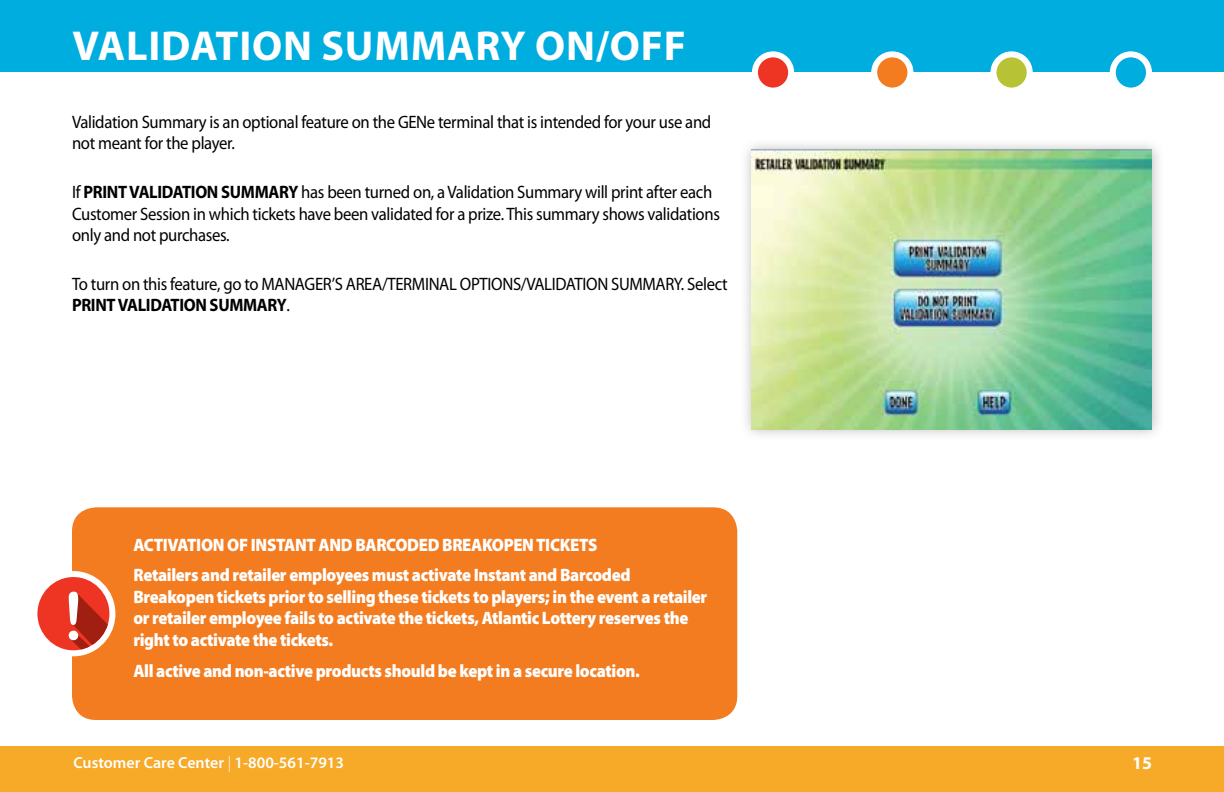
<style>
.page{position:relative;width:1224px;height:792px;background:#fff}
.page>*{position:absolute;margin:0;border:0;box-sizing:border-box;transform-origin:0 0}
.t1{font:700 42px "Myriad Pro";letter-spacing:.02em;color:#fff}
.t2{font:18px/21.6px "Myriad Pro";letter-spacing:-.02em;color:#000;scale:.93 1}
.t3{font:900 18px/21.6px "Myriad Pro";letter-spacing:-.02em;color:#fff;scale:.93 1}
.t4{font:700 18px "Myriad Pro";color:#fff}
.t5{font:600 16px "Myriad Pro";color:#fff}
.s1{font-weight:700}
.s2{font-weight:300}
</style>
<div class="page">
<div style="left:0;top:746px;width:1224px;height:46px;background:#f7a928"></div>
<div style="left:0;top:0;width:1224px;height:72px;background:#00addf"></div>
<svg style="left:755px;top:54px;width:36px;height:37px"></svg>
<div style="left:752px;top:51px;width:42px;height:43px;border:6px solid #fff;border-radius:50%"></div>
<svg style="left:993px;top:54px;width:37px;height:37px"></svg>
<div style="left:990px;top:51px;width:43px;height:43px;border:6px solid #fff;border-radius:50%"></div>
<svg style="left:1113px;top:54px;width:36px;height:37px"></svg>
<div style="left:1110px;top:51px;width:42px;height:43px;border:6px solid #fff;border-radius:50%"></div>
<svg style="left:874px;top:54px;width:36px;height:37px"></svg>
<div style="left:871px;top:51px;width:42px;height:43px;border:6px solid #fff;border-radius:50%"></div>
<div style="left:72px;top:507px;width:665px;height:213px;background:#f47c20;border-radius:24px"></div>
<div style="left:739px;top:137px;width:426px;height:305px;background:#000;opacity:.27"></div>
<img style="left:752px;top:150px;width:400px;height:279px">
<svg style="left:37px;top:571px;width:79px;height:86px"></svg>
<h1 class="t1" style="left:72px;top:23px;width:615px">VALIDATION SUMMARY ON/OFF</h1>
<p class="t2" style="left:72px;top:111px;width:689px">Validation Summary is an optional feature on the GENe terminal that is intended for your use and not meant for the player.</p>
<p class="t2" style="left:72px;top:181px;width:698px">If <span class="s1">PRINT VALIDATION SUMMARY</span> has been turned on, a Validation Summary will print after each<br>Customer Session in which tickets have been validated for a prize. This summary shows validations only and not purchases.</p>
<p class="t2" style="left:72px;top:273px;width:707px">To turn on this feature, go to MANAGER’S AREA/TERMINAL OPTIONS/VALIDATION SUMMARY. Select<br><span class="s1">PRINT VALIDATION SUMMARY</span>.</p>
<p class="t3" style="left:133px;top:529px;width:536px;line-height:30.6px">ACTIVATION OF INSTANT AND BARCODED BREAKOPEN TICKETS<br>Retailers and retailer employees must activate Instant and Barcoded</p>
<p class="t3" style="left:133px;top:586px;width:619px">Breakopen tickets prior to selling these tickets to players; in the event a retailer or retailer employee fails to activate the tickets, Atlantic Lottery reserves the right to activate the tickets.</p>
<p class="t3" style="left:133px;top:660px;width:546px">All active and non-active products should be kept in a secure location.</p>
<p class="t5" style="left:73px;top:754px;width:272px">Customer Care Center <span class="s2">|</span> 1-800-561-7913</p>
<p class="t4" style="left:1132px;top:752px;width:21px">15</p>
</div>
